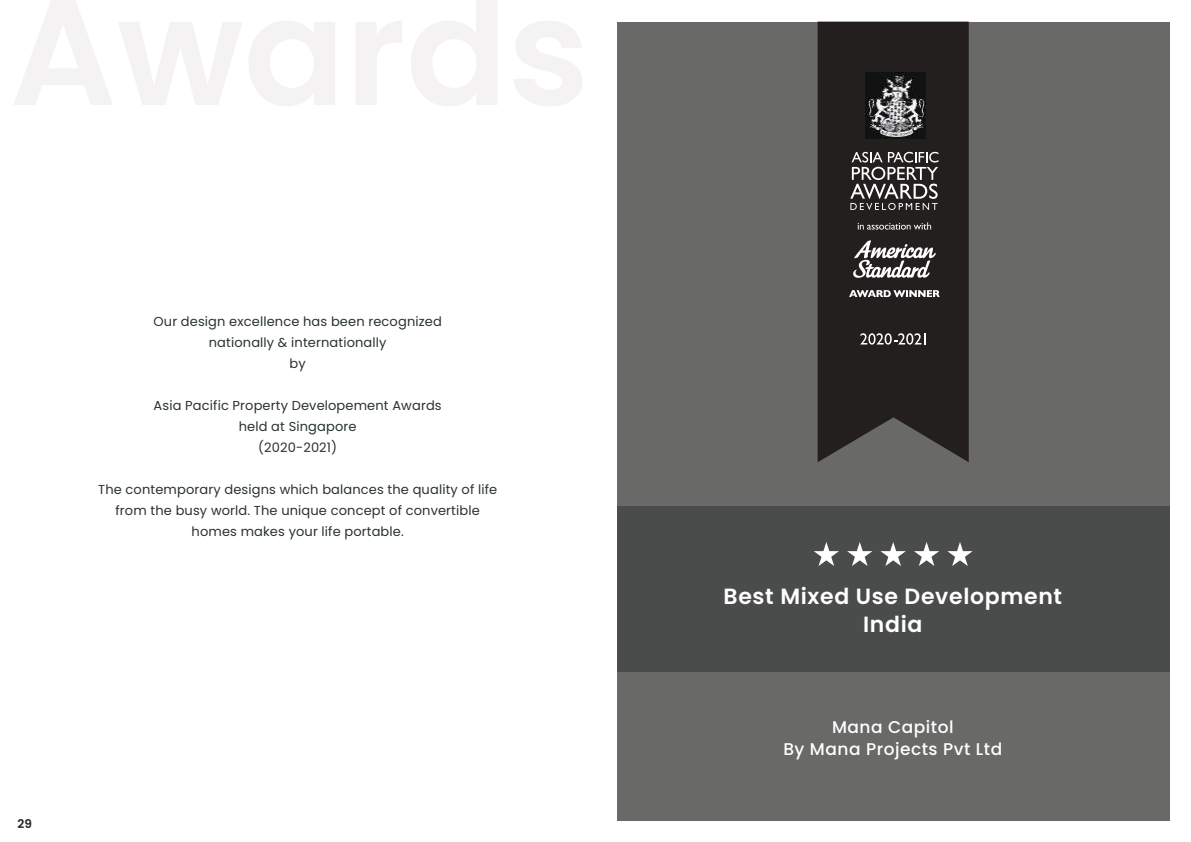
<style>
.page{position:relative;width:1191px;height:842px;background:#fff}
.page>*{position:absolute;margin:0;border:0;box-sizing:border-box;transform-origin:0 0}
.t1{font:600 22px/28px "Poppins";letter-spacing:.03em;color:#fff;text-align:center}
.t2{font:500 17px/22px "Poppins";letter-spacing:.03em;color:#fff;text-align:center}
.t3{font:13px/21px "Poppins";letter-spacing:.01em;color:#2a3232;text-align:center}
.t4{font:600 12px "Poppins";color:#241f1f}
</style>
<div class="page">
<div style="left:617px;top:22px;width:552px;height:798px;background:#696968"></div>
<svg style="left:817px;top:22px;width:151px;height:440px;background:#282424"></svg>
<svg style="left:860px;top:333px;width:65px;height:12px"></svg>
<svg style="left:850px;top:152px;width:88px;height:58px;background:#5e5b5b"></svg>
<svg style="left:857px;top:222px;width:74px;height:8px"></svg>
<svg style="left:852px;top:240px;width:83px;height:38px;background:#706d6d"></svg>
<svg style="left:849px;top:290px;width:90px;height:7px"></svg>
<img style="left:865px;top:72px;width:60px;height:67px">
<div style="left:617px;top:506px;width:552px;height:165px;background:#4a4c4b"></div>
<svg style="left:814px;top:542px;width:25px;height:24px"></svg>
<svg style="left:847px;top:542px;width:25px;height:24px"></svg>
<svg style="left:880px;top:542px;width:26px;height:24px"></svg>
<svg style="left:914px;top:542px;width:25px;height:24px"></svg>
<svg style="left:947px;top:542px;width:25px;height:24px"></svg>
<p class="t3" style="left:154px;top:311px;width:290px">Our design excellence has been recognized nationally &amp; internationally<br>by</p>
<p class="t3" style="left:154px;top:395px;width:289px">Asia Pacific Property Developement Awards held at Singapore<br>(2020-2021)</p>
<p class="t3" style="left:98px;top:479px;width:400px">The contemporary designs which balances the quality of life from the busy world. The unique concept of convertible homes makes your life portable.</p>
<p class="t4" style="left:17px;top:816px;width:16px">29</p>
<h1 class="t1" style="left:723px;top:583px;width:340px">Best Mixed Use Development<br>India</h1>
<h2 class="t2" style="left:783px;top:716px;width:220px">Mana Capitol<br>By Mana Projects Pvt Ltd</h2>
</div>
